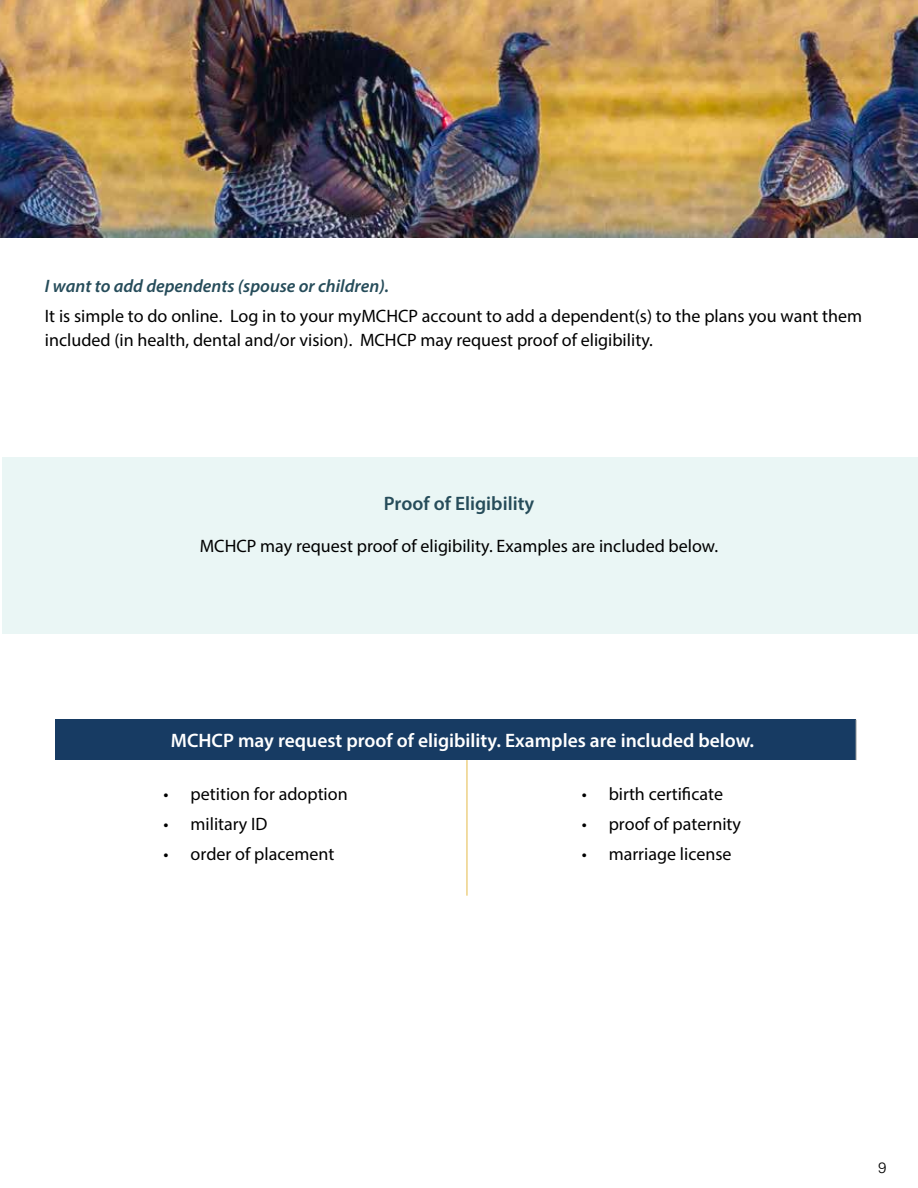
<style>
.page{position:relative;width:918px;height:1188px;background:#fff}
.page>*{position:absolute;margin:0;border:0;box-sizing:border-box;transform-origin:0 0}
.t1{font:600 19.5px "Myriad Pro";color:#fff}
.t2{font:600 19.5px "Myriad Pro";color:#264c5a}
.t3{font:18px/24px "Myriad Pro";color:#000}
.t4{font:italic 600 18px "Myriad Pro";color:#264c5a}
.t5{font:300 15px "Univers LT Std";color:#000}
</style>
<div class="page">
<div style="left:2px;top:457px;width:916px;height:177px;background:#eaf6f5"></div>
<div style="left:56px;top:720px;width:800px;height:40px;background:#173b63"></div>
<hr style="left:856px;top:720px;width:1px;height:40px;background:#9fa1a1">
<hr style="left:466px;top:760px;width:2px;height:136px;background:#edd185">
<img style="left:0;top:0;width:918px;height:238px">
<p class="t4" style="left:45px;top:274px;width:346px">I want to add dependents (spouse or children).</p>
<p class="t3" style="left:45px;top:303px;width:819px">It is simple to do online. Log in to your myMCHCP account to add a dependent(s) to the plans you want them included (in health, dental and/or vision). MCHCP may request proof of eligibility.</p>
<p class="t2" style="left:384px;top:491px;width:152px">Proof of Eligibility</p>
<p class="t3" style="left:200px;top:534px;width:520px">MCHCP may request proof of eligibility. Examples are included below.</p>
<p class="t1" style="left:171px;top:728px;width:585px">MCHCP may request proof of eligibility. Examples are included below.</p>
<p class="t3" style="left:164px;top:781px;width:186px">• petition for adoption</p>
<p class="t3" style="left:164px;top:811px;width:105px">• military ID</p>
<p class="t3" style="left:164px;top:841px;width:172px">• order of placement</p>
<p class="t3" style="left:582px;top:781px;width:143px">• birth certificate</p>
<p class="t3" style="left:582px;top:811px;width:161px">• proof of paternity</p>
<p class="t3" style="left:582px;top:841px;width:151px">• marriage license</p>
<p class="t5" style="left:878px;top:1158px;width:10px">9</p>
</div>
